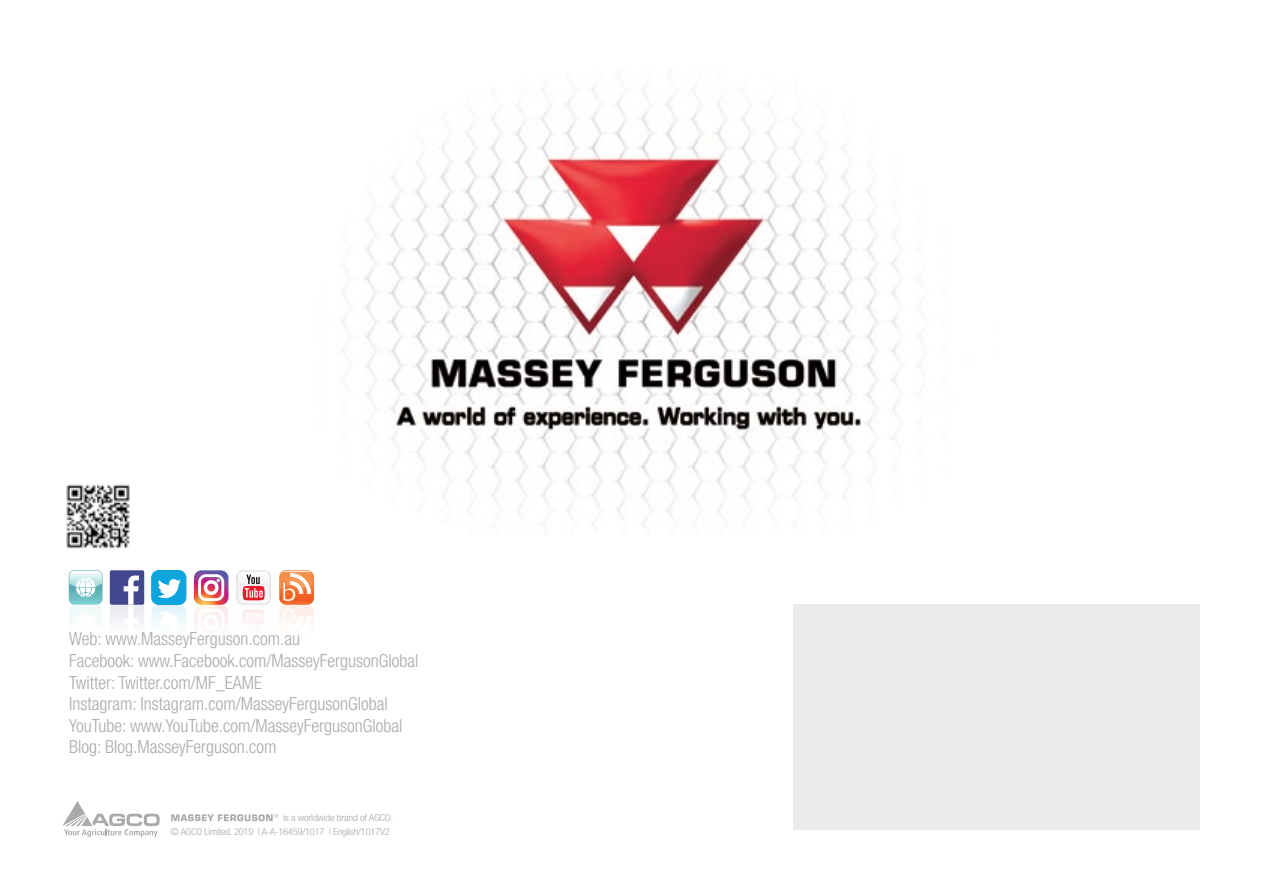
<style>
.page{position:relative;width:1263px;height:893px;background:#fff}
.page>*{position:absolute;margin:0;border:0;box-sizing:border-box;transform-origin:0 0}
.t1{font:300 condensed 18px/21.6px "Helvetica Neue";color:#a9aaab}
.t2{font:300 condensed 9.6px "Helvetica Neue";letter-spacing:-.02em;color:#a9aaab;scale:1.1 1}
.t3{font:300 condensed 9.6px "Helvetica Neue";letter-spacing:-.02em;color:#a9aaab;scale:1.13 1}
</style>
<div class="page">
<div style="left:793px;top:604px;width:406px;height:225px;background:#ebebec"></div>
<img style="left:343px;top:84px;width:577px;height:442px">
<img style="left:66px;top:484px;width:64px;height:65px">
<div style="left:152px;top:570px;width:34px;height:34px;background:#0ea4dd;border-radius:7px"></div>
<div style="left:151px;top:570px;width:35px;height:35px;border:1px solid #0ea4dd;border-radius:7px"></div>
<svg style="left:158px;top:579px;width:23px;height:19px"></svg>
<div style="left:110px;top:570px;width:34px;height:35px;background:#424890;border-radius:2px"></div>
<svg style="left:237px;top:570px;width:34px;height:54px"></svg>
<svg style="left:151px;top:605px;width:35px;height:21px"></svg>
<svg style="left:69px;top:570px;width:33px;height:51px"></svg>
<svg style="left:279px;top:570px;width:35px;height:54px"></svg>
<svg style="left:110px;top:575px;width:34px;height:48px"></svg>
<svg style="left:194px;top:570px;width:34px;height:55px"></svg>
<svg style="left:62px;top:801px;width:98px;height:36px"></svg>
<svg style="left:171px;top:814px;width:102px;height:7px"></svg>
<p class="t1" style="left:69px;top:628px;width:351px">Web: www.MasseyFerguson.com.au<br>Facebook: www.Facebook.com/MasseyFergusonGlobal Twitter: Twitter.com/MF_EAME<br>Instagram: Instagram.com/MasseyFergusonGlobal YouTube: www.YouTube.com/MasseyFergusonGlobal Blog: Blog.MasseyFerguson.com</p>
<p class="t3" style="left:274px;top:812px;width:107px"><sup>®</sup> is a worldwide brand of AGCO.</p>
<p class="t2" style="left:171px;top:826px;width:201px">© AGCO Limited. 2019 | A-A-16459/1017 | English/1017V2</p>
</div>
